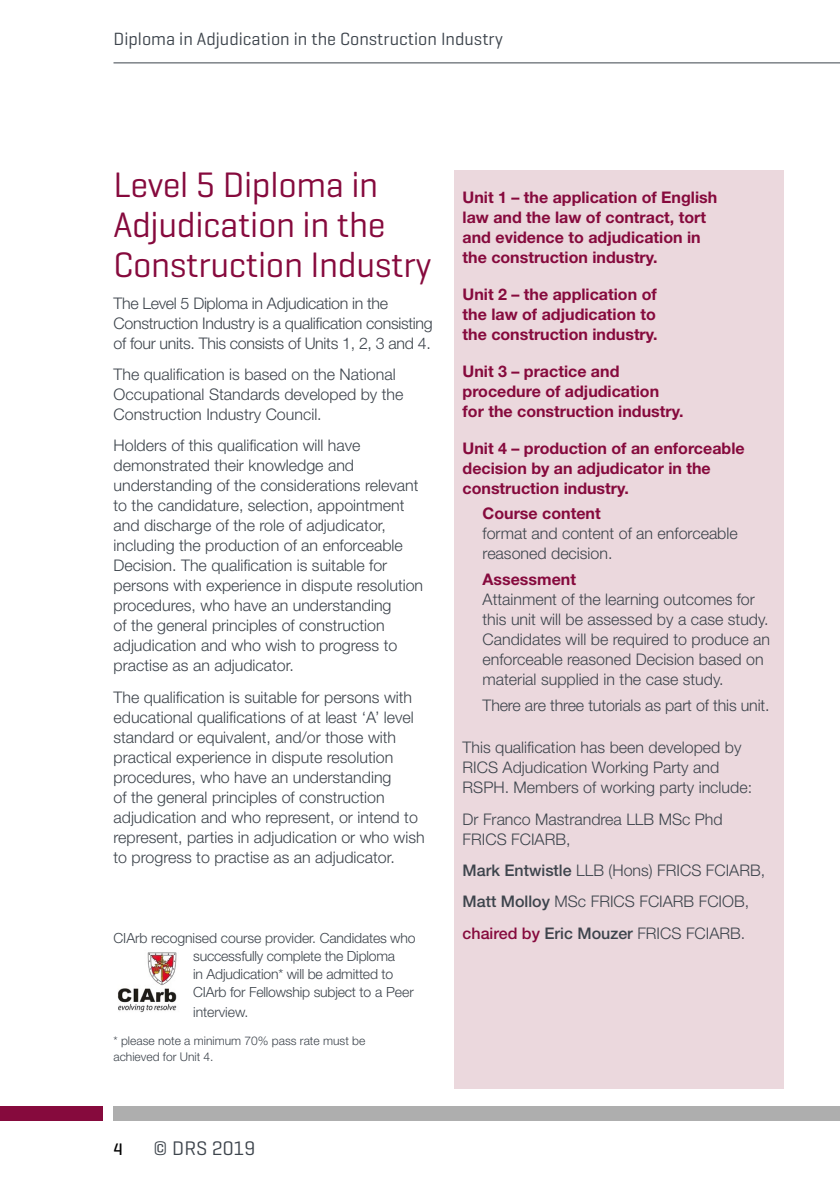
<style>
.page{position:relative;width:840px;height:1191px;background:#fff}
.page>*{position:absolute;margin:0;border:0;box-sizing:border-box;transform-origin:0 0}
.t1{font:36px/40px "Geogrotesque";letter-spacing:-.01em;color:#860a3d}
.t2{font:20px "Geogrotesque";color:#3d444c}
.t3{font:18px "Geogrotesque";color:#3d444c}
.t4{font:500 17px "Geogrotesque";color:#000}
.t5{font:300 16px/20px "Helvetica Neue";color:#3d444c}
.t6{font:700 16px/20px "Helvetica Neue";color:#860a3d}
.t7{font:300 16px/20px "Helvetica Neue";letter-spacing:-.02em;color:#3d444c}
.t8{font:300 14px/18px "Helvetica Neue";letter-spacing:-.015em;color:#3d444c}
.t9{font:300 12px/16px "Helvetica Neue";color:#3d444c}
.s1{font-weight:500}
.s2{font-weight:500;color:#860a3d}
</style>
<div class="page">
<hr style="left:113px;top:62px;width:726px;height:1px;background:#3d444c">
<div style="left:113px;top:1106px;width:726px;height:14px;background:#aeaeae"></div>
<div style="left:0;top:1106px;width:102px;height:14px;background:#860a3d"></div>
<div style="left:454px;top:170px;width:328px;height:919px;background:#ebd8dd"></div>
<img style="left:117px;top:952px;width:60px;height:61px">
<p class="t3" style="left:113px;top:27px;width:390px">Diploma in Adjudication in the Construction Industry</p>
<h1 class="t1" style="left:113px;top:164px;width:319px">Level 5 Diploma in<br>Adjudication in the<br>Construction Industry</h1>
<p class="t7" style="left:113px;top:292px;width:320px">The Level 5 Diploma in Adjudication in the<br>Construction Industry is a qualification consisting of four units. This consists of Units 1, 2, 3 and 4.</p>
<p class="t5" style="left:113px;top:364px;width:291px">The qualification is based on the National<br>Occupational Standards developed by the<br>Construction Industry Council.</p>
<p class="t5" style="left:113px;top:435px;width:311px">Holders of this qualification will have demonstrated their knowledge and understanding of the considerations relevant to the candidature, selection, appointment and discharge of the role of adjudicator, including the production of an enforceable Decision. The qualification is suitable for persons with experience in dispute resolution procedures, who have an understanding<br>of the general principles of construction adjudication and who wish to progress to practise as an adjudicator.</p>
<p class="t5" style="left:113px;top:686px;width:312px">The qualification is suitable for persons with educational qualifications of at least ‘A’ level standard or equivalent, and/or those with practical experience in dispute resolution procedures, who have an understanding<br>of the general principles of construction adjudication and who represent, or intend to represent, parties in adjudication or who wish to progress to practise as an adjudicator.</p>
<p class="t8" style="left:193px;top:929px;width:224px;text-indent:-80px">CIArb recognised course provider. Candidates who successfully complete the Diploma<br>in Adjudication* will be admitted to CIArb for Fellowship subject to a Peer</p>
<p class="t8" style="left:193px;top:1003px;width:57px">interview.</p>
<p class="t9" style="left:113px;top:1032px;width:253px">* please note a minimum 70% pass rate must be achieved for Unit 4.</p>
<p class="t6" style="left:462px;top:186px;width:256px">Unit 1 – the application of English law and the law of contract, tort and evidence to adjudication in the construction industry.</p>
<p class="t6" style="left:462px;top:283px;width:196px;text-align:justify">Unit 2 – the application of the law of adjudication to the construction industry.</p>
<p class="t6" style="left:462px;top:360px;width:222px">Unit 3 – practice and procedure of adjudication for the construction industry.</p>
<p class="t6" style="left:462px;top:437px;width:283px">Unit 4 – production of an enforceable decision by an adjudicator in the construction industry.</p>
<p class="t6" style="left:482px;top:503px;width:119px">Course content</p>
<p class="t5" style="left:482px;top:523px;width:256px">format and content of an enforceable reasoned decision.</p>
<p class="t6" style="left:482px;top:569px;width:95px">Assessment</p>
<p class="t5" style="left:482px;top:589px;width:289px">Attainment of the learning outcomes for this unit will be assessed by a case study.<br>Candidates will be required to produce an enforceable reasoned Decision based on material supplied in the case study.</p>
<p class="t5" style="left:482px;top:694px;width:288px">There are three tutorials as part of this unit.</p>
<p class="t5" style="left:462px;top:737px;width:291px">This qualification has been developed by<br>RICS Adjudication Working Party and<br>RSPH. Members of working party include:</p>
<p class="t5" style="left:462px;top:808px;width:261px">Dr Franco Mastrandrea LLB MSc Phd<br>FRICS FCIARB,</p>
<p class="t5" style="left:462px;top:854px;width:304px;line-height:31.4px"><span class="s1">Mark Entwistle</span> LLB (Hons) FRICS FCIARB,<br><span class="s1">Matt Molloy</span> MSc FRICS FCIARB FCIOB, <span class="s2">chaired by</span> <span class="s1">Eric Mouzer</span> FRICS FCIARB.</p>
<p class="t4" style="left:113px;top:1138px;width:11px">4</p>
<p class="t2" style="left:153px;top:1135px;width:103px">© DRS 2019</p>
</div>
